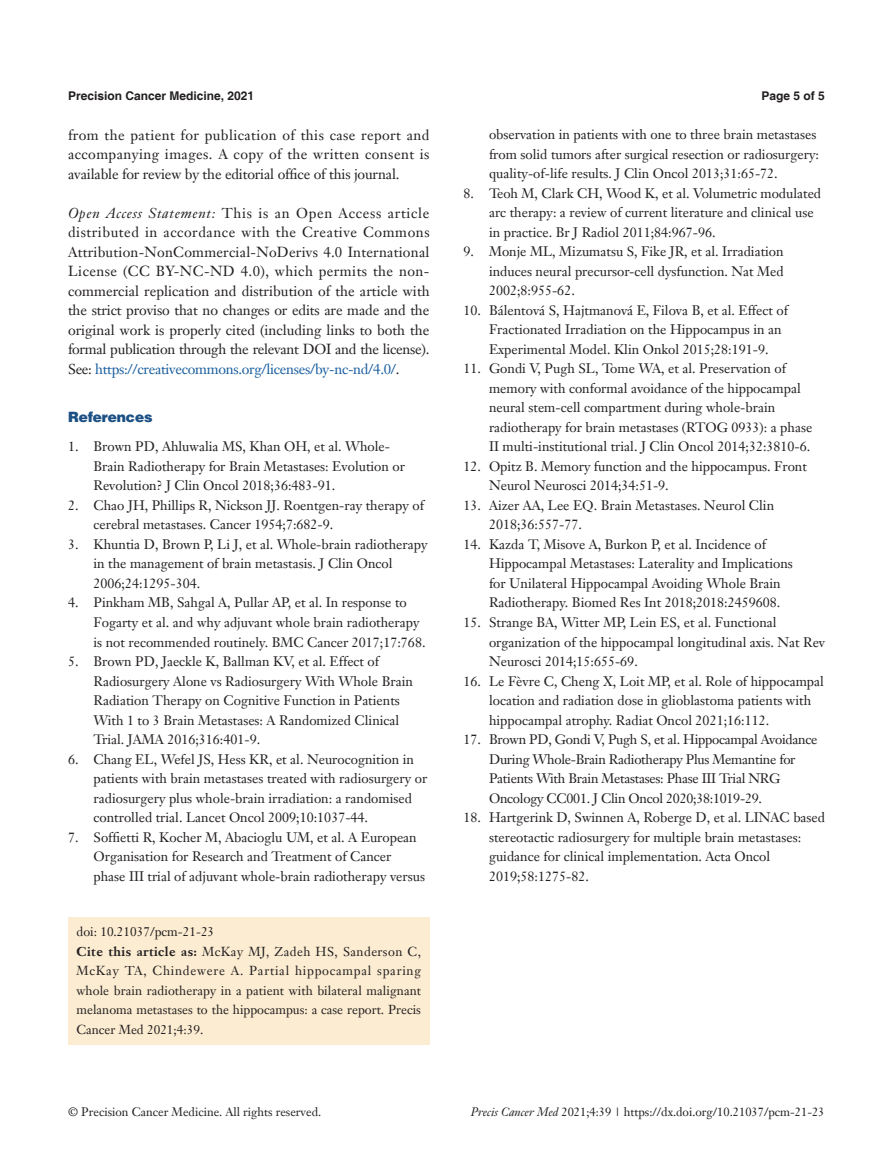
<style>
.page{position:relative;width:893px;height:1170px;background:#fff}
.page>*{position:absolute;margin:0;border:0;box-sizing:border-box;transform-origin:0 0}
.t1{font:14.25px/19.5px "Janson Text LT";letter-spacing:-.015em;color:#231f20;text-align:justify}
.t2{font:900 14.25px "Helvetica";color:#1c5085}
.t3{font:13.5px/19.5px "Janson Text LT";color:#231f20}
.t4{font:13.5px/19.5px "Janson Text LT";letter-spacing:-.02em;color:#231f20}
.Cite{font:12.75px/19.5px "Janson Text LT";color:#231f20;text-align:justify}
.t5{font:12px "Janson Text LT";color:#231f20}
.t6{font:700 12px "Helvetica";color:#231f20}
.s1{font-style:italic}
.s2{color:#175d9e}
.s3{font-weight:700}
</style>
<div class="page">
<div style="left:68px;top:916px;width:361px;height:128px;background:#fcedd2"></div>
<p class="t6" style="left:68px;top:88px;width:188px">Precision Cancer Medicine, 2021</p>
<p class="t6" style="left:762px;top:88px;width:65px">Page 5 of 5</p>
<p class="t1" style="left:68px;top:125px;width:363px">from the patient for publication of this case report and accompanying images. A copy of the written consent is available for review by the editorial office of this journal.</p>
<p class="t1" style="left:68px;top:203px;width:363px"><span class="s1">Open Access Statement:</span> This is an Open Access article distributed in accordance with the Creative Commons Attribution-NonCommercial-NoDerivs 4.0 International License (CC BY-NC-ND 4.0), which permits the non&shy;commercial replication and distribution of the article with the strict proviso that no changes or edits are made and the original work is properly cited (including links to both the formal publication through the relevant DOI and the license).<br>See: <span class="s2">https://creativecommons.org/licenses/by-nc-nd/4.0/</span>.</p>
<p class="t2" style="left:68px;top:408px;width:86px">References</p>
<p class="t3" style="left:94px;top:437px;width:313px;text-indent:-26px">1. Brown PD, Ahluwalia MS, Khan OH, et al. Whole-<br>Brain Radiotherapy for Brain Metastases: Evolution or<br>Revolution? J Clin Oncol 2018;36:483-91.</p>
<p class="t3" style="left:94px;top:495px;width:332px;text-indent:-26px">2. Chao JH, Phillips R, Nickson JJ. Roentgen-ray therapy of cerebral metastases. Cancer 1954;7:682-9.</p>
<p class="t3" style="left:94px;top:534px;width:335px;text-indent:-26px">3. Khuntia D, Brown P, Li J, et al. Whole-brain radiotherapy in the management of brain metastasis. J Clin Oncol<br>2006;24:1295-304.</p>
<p class="t3" style="left:94px;top:593px;width:333px;text-indent:-26px">4. Pinkham MB, Sahgal A, Pullar AP, et al. In response to<br>Fogarty et al. and why adjuvant whole brain radiotherapy is not recommended routinely. BMC Cancer 2017;17:768.</p>
<p class="t3" style="left:94px;top:651px;width:321px;text-indent:-26px">5. Brown PD, Jaeckle K, Ballman KV, et al. Effect of Radiosurgery Alone vs Radiosurgery With Whole Brain Radiation Therapy on Cognitive Function in Patients With 1 to 3 Brain Metastases: A Randomized Clinical Trial. JAMA 2016;316:401-9.</p>
<p class="t3" style="left:94px;top:749px;width:335px;text-indent:-26px">6. Chang EL, Wefel JS, Hess KR, et al. Neurocognition in patients with brain metastases treated with radiosurgery or radiosurgery plus whole-brain irradiation: a randomised controlled trial. Lancet Oncol 2009;10:1037-44.</p>
<p class="t3" style="left:94px;top:827px;width:333px;text-indent:-26px">7. Soffietti R, Kocher M, Abacioglu UM, et al. A European<br>Organisation for Research and Treatment of Cancer phase III trial of adjuvant whole-brain radiotherapy versus</p>
<p class="Cite" style="left:77px;top:921px;width:139px">doi: 10.21037/pcm-21-23</p>
<p class="Cite" style="left:77px;top:941px;width:346px"><span class="s3">Cite this article as:</span> McKay MJ, Zadeh HS, Sanderson C, McKay TA, Chindewere A. Partial hippocampal sparing whole brain radiotherapy in a patient with bilateral malignant melanoma metastases to the hippocampus: a case report. Precis Cancer Med 2021;4:39.</p>
<p class="t3" style="left:489px;top:125px;width:331px">observation in patients with one to three brain metastases from solid tumors after surgical resection or radiosurgery: quality-of-life results. J Clin Oncol 2013;31:65-72.</p>
<p class="t3" style="left:489px;top:183px;width:334px;text-indent:-26px">8. Teoh M, Clark CH, Wood K, et al. Volumetric modulated arc therapy: a review of current literature and clinical use in practice. Br J Radiol 2011;84:967-96.</p>
<p class="t3" style="left:489px;top:242px;width:296px;text-align:justify;text-indent:-26px">9. Monje ML, Mizumatsu S, Fike JR, et al. Irradiation induces neural precursor-cell dysfunction. Nat Med 2002;8:955-62.</p>
<p class="t3" style="left:489px;top:300px;width:300px;text-indent:-26px">10. Bálentová S, Hajtmanová E, Filova B, et al. Effect of<br>Fractionated Irradiation on the Hippocampus in an<br>Experimental Model. Klin Onkol 2015;28:191-9.</p>
<p class="t3" style="left:489px;top:359px;width:325px;text-indent:-26px">11. Gondi V, Pugh SL, Tome WA, et al. Preservation of memory with conformal avoidance of the hippocampal neural stem-cell compartment during whole-brain radiotherapy for brain metastases (RTOG 0933): a phase II multi-institutional trial. J Clin Oncol 2014;32:3810-6.</p>
<p class="t3" style="left:489px;top:456px;width:319px;text-indent:-26px">12. Opitz B. Memory function and the hippocampus. Front<br>Neurol Neurosci 2014;34:51-9.</p>
<p class="t3" style="left:489px;top:495px;width:287px;text-indent:-26px">13. Aizer AA, Lee EQ. Brain Metastases. Neurol Clin<br>2018;36:557-77.</p>
<p class="t3" style="left:489px;top:534px;width:305px;text-indent:-26px">14. Kazda T, Misove A, Burkon P, et al. Incidence of Hippocampal Metastases: Laterality and Implications for Unilateral Hippocampal Avoiding Whole Brain Radiotherapy. Biomed Res Int 2018;2018:2459608.</p>
<p class="t3" style="left:489px;top:612px;width:338px;text-indent:-26px">15. Strange BA, Witter MP, Lein ES, et al. Functional organization of the hippocampal longitudinal axis. Nat Rev<br>Neurosci 2014;15:655-69.</p>
<p class="t3" style="left:489px;top:671px;width:336px;text-indent:-26px">16. Le Fèvre C, Cheng X, Loit MP, et al. Role of hippocampal location and radiation dose in glioblastoma patients with hippocampal atrophy. Radiat Oncol 2021;16:112.</p>
<p class="t4" style="left:489px;top:729px;width:330px;text-indent:-26px">17. Brown PD, Gondi V, Pugh S, et al. Hippocampal Avoidance During Whole-Brain Radiotherapy Plus Memantine for Patients With Brain Metastases: Phase III Trial NRG Oncology CC001. J Clin Oncol 2020;38:1019-29.</p>
<p class="t3" style="left:489px;top:807px;width:338px;text-indent:-26px">18. Hartgerink D, Swinnen A, Roberge D, et al. LINAC based stereotactic radiosurgery for multiple brain metastases: guidance for clinical implementation. Acta Oncol 2019;58:1275-82.</p>
<p class="t5" style="left:68px;top:1104px;width:255px">© Precision Cancer Medicine. All rights reserved.</p>
<p class="t5" style="left:471px;top:1104px;width:355px"><span class="s1">Precis Cancer Med</span> 2021;4:39 | https://dx.doi.org/10.21037/pcm-21-23</p>
</div>
